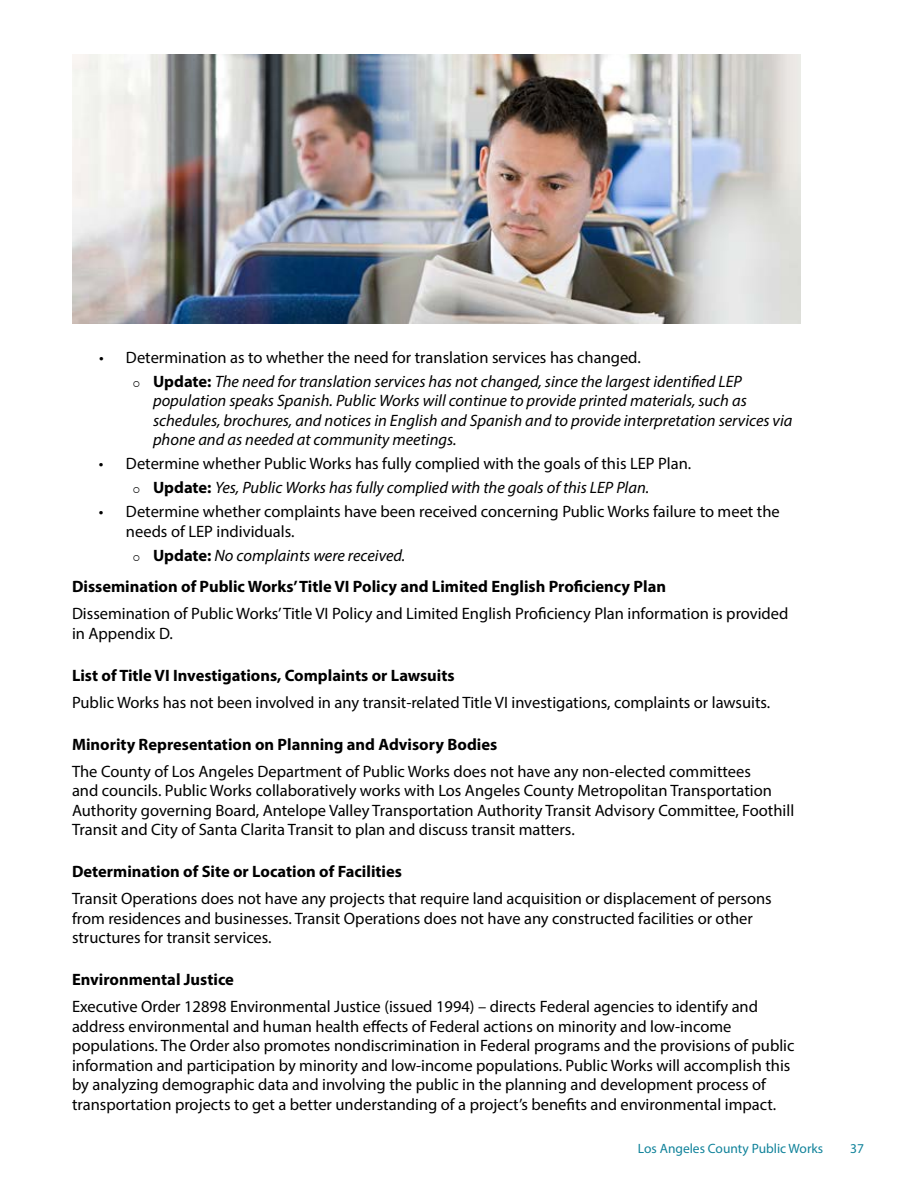
<style>
.page{position:relative;width:918px;height:1188px;background:#fff}
.page>*{position:absolute;margin:0;border:0;box-sizing:border-box;transform-origin:0 0}
.t1{font:16.5px/19.5px "Myriad Pro";color:#000}
.t2{font:italic 16.5px/19.5px "Myriad Pro";color:#000}
.t3{font:700 16.5px/31.5px "Myriad Pro";color:#000}
.t4{font:13.5px "Myriad Pro";color:#10829a}
.s1{font-weight:700;font-style:normal}
.s2{font-weight:400;font-style:italic}
</style>
<div class="page">
<img style="left:72px;top:54px;width:729px;height:270px">
<p class="t1" style="left:99px;top:347px;width:543px">• Determination as to whether the need for translation services has changed.</p>
<p class="t2" style="left:153px;top:371px;width:641px;text-indent:-20px">○ <span class="s1">Update:</span> The need for translation services has not changed, since the largest identified LEP population speaks Spanish. Public Works will continue to provide printed materials, such as schedules, brochures, and notices in English and Spanish and to provide interpretation services via phone and as needed at community meetings.</p>
<p class="t1" style="left:99px;top:454px;width:594px">• Determine whether Public Works has fully complied with the goals of this LEP Plan.</p>
<p class="t2" style="left:133px;top:478px;width:518px">○ <span class="s1">Update:</span> Yes, Public Works has fully complied with the goals of this LEP Plan.</p>
<p class="t1" style="left:126px;top:502px;width:655px;text-indent:-27px">• Determine whether complaints have been received concerning Public Works failure to meet the needs of LEP individuals.</p>
<p class="t3" style="left:72px;top:539px;width:596px;text-indent:61px">○ Update: <span class="s2">No complaints were received.<br></span>Dissemination of Public Works’ Title VI Policy and Limited English Proficiency Plan</p>
<p class="t1" style="left:72px;top:604px;width:718px">Dissemination of Public Works’ Title VI Policy and Limited English Proficiency Plan information is provided in Appendix D.</p>
<p class="t3" style="left:72px;top:659px;width:384px">List of Title VI Investigations, Complaints or Lawsuits</p>
<p class="t1" style="left:72px;top:692px;width:700px">Public Works has not been involved in any transit-related Title VI investigations, complaints or lawsuits.</p>
<p class="t3" style="left:72px;top:728px;width:427px">Minority Representation on Planning and Advisory Bodies</p>
<p class="t1" style="left:72px;top:761px;width:724px">The County of Los Angeles Department of Public Works does not have any non-elected committees<br>and councils. Public Works collaboratively works with Los Angeles County Metropolitan Transportation Authority governing Board, Antelope Valley Transportation Authority Transit Advisory Committee, Foothill Transit and City of Santa Clarita Transit to plan and discuss transit matters.</p>
<p class="t3" style="left:72px;top:855px;width:332px">Determination of Site or Location of Facilities</p>
<p class="t1" style="left:72px;top:889px;width:701px">Transit Operations does not have any projects that require land acquisition or displacement of persons from residences and businesses. Transit Operations does not have any constructed facilities or other structures for transit services.</p>
<p class="t3" style="left:72px;top:963px;width:163px">Environmental Justice</p>
<p class="t1" style="left:72px;top:997px;width:724px">Executive Order 12898 Environmental Justice (issued 1994) – directs Federal agencies to identify and address environmental and human health effects of Federal actions on minority and low-income populations. The Order also promotes nondiscrimination in Federal programs and the provisions of public information and participation by minority and low-income populations. Public Works will accomplish this by analyzing demographic data and involving the public in the planning and development process of transportation projects to get a better understanding of a project’s benefits and environmental impact.</p>
<p class="t4" style="left:638px;top:1140px;width:187px">Los Angeles County Public Works</p>
<p class="t4" style="left:850px;top:1140px;width:15px">37</p>
</div>
